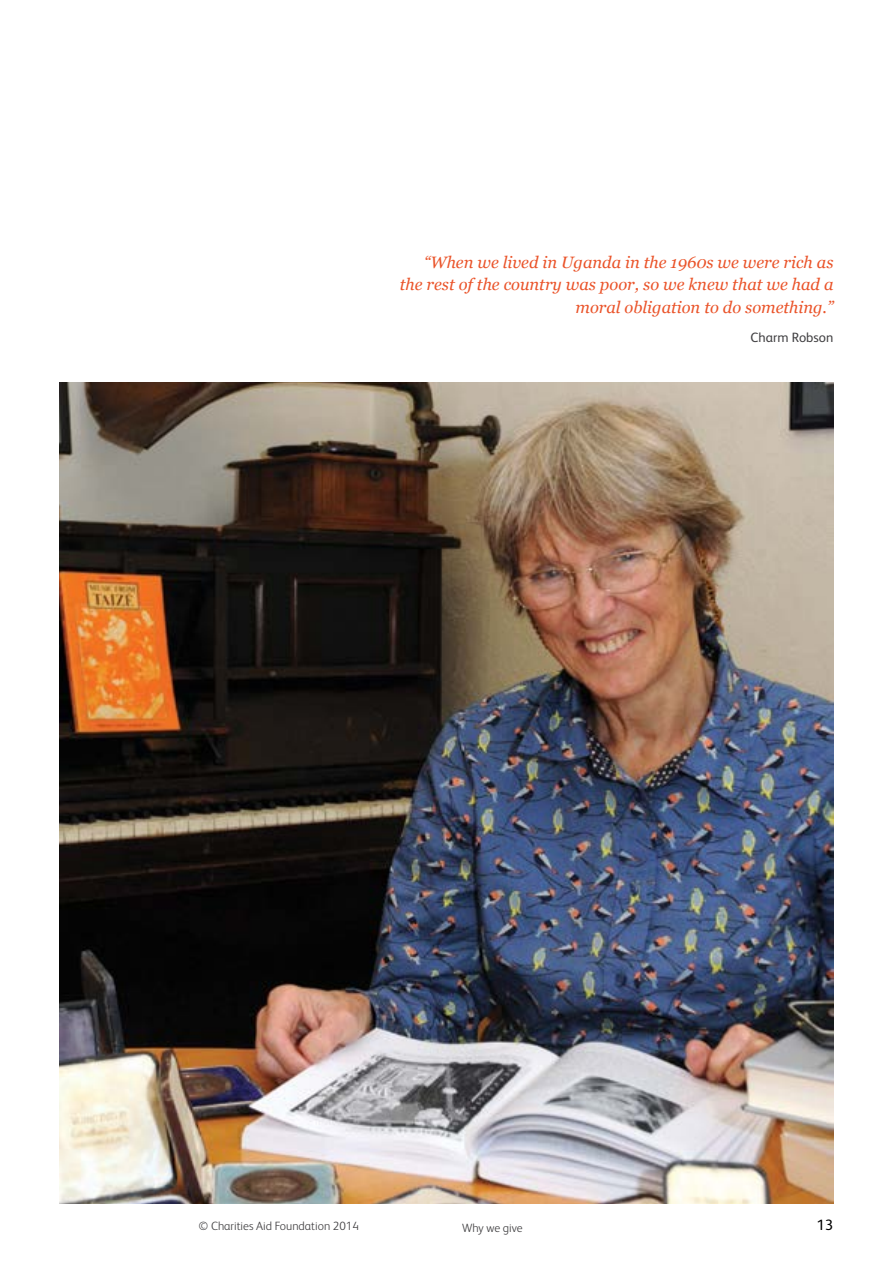
<style>
.page{position:relative;width:893px;height:1263px;background:#fff}
.page>*{position:absolute;margin:0;border:0;box-sizing:border-box;transform-origin:0 0}
.t1{font:italic 16.5px/22.5px "Georgia";color:#ea5329;text-align:right}
.t2{font:15px "FS Albert Pro";color:#000}
.t3{font:13.5px "FS Albert Pro";color:#414042}
.t4{font:300 12px "FS Albert Pro";color:#414042}
</style>
<div class="page">
<img style="left:60px;top:383px;width:773px;height:820px">
<p class="t1" style="left:400px;top:250px;width:435px">“When we lived in Uganda in the 1960s we were rich as the rest of the country was poor, so we knew that we had a moral obligation to do something.”</p>
<p class="t3" style="left:750px;top:327px;width:84px">Charm Robson</p>
<p class="t4" style="left:198px;top:1217px;width:162px">© Charities Aid Foundation 2014</p>
<p class="t4" style="left:462px;top:1219px;width:62px">Why we give</p>
<p class="t2" style="left:817px;top:1214px;width:18px">13</p>
</div>
